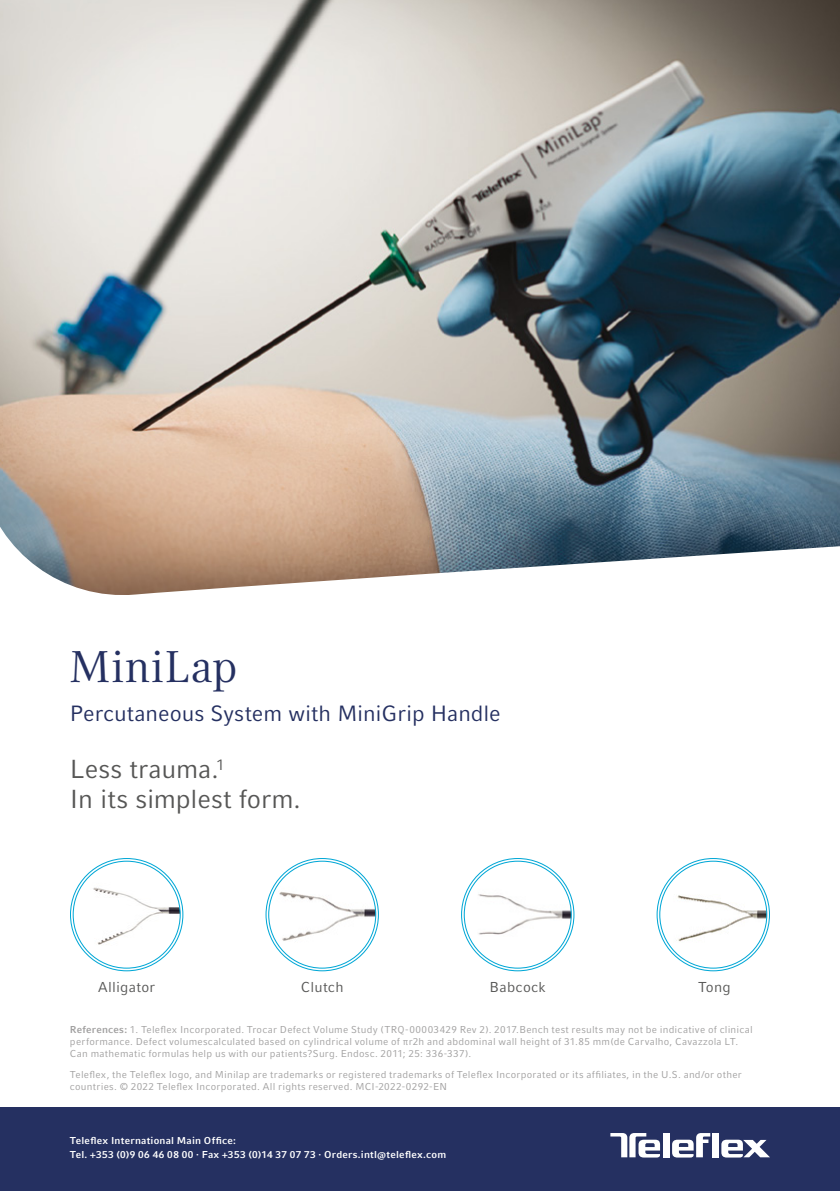
<style>
.page{position:relative;width:840px;height:1191px;background:#fff}
.page>*{position:absolute;margin:0;border:0;box-sizing:border-box;transform-origin:0 0}
.t1{font:44px "Compatil Text LT Pro";letter-spacing:.025em;color:#253061}
.t2{font:26px/30px "Compatil Fact LT Pro";letter-spacing:-.005em;color:#575756}
.t3{font:22px "Compatil Fact LT Pro";color:#253061}
.t4{font:14.4px "Compatil Fact LT Pro";letter-spacing:.02em;color:#575756}
.t5{font:10px/12px "Compatil Fact LT Pro";letter-spacing:.025em;color:#a1a0a0}
.t6{font:700 10px/14px "Compatil Fact LT Pro";letter-spacing:.02em;color:#fff}
.s1{font-weight:700}
</style>
<div class="page">
<img style="left:0;top:0;width:839px;height:427px">
<div style="left:0;top:1108px;width:839px;height:83px;background:#253061"></div>
<svg style="left:0;top:427px;width:839px;height:168px;background:#aaa49f"></svg>
<img style="left:93px;top:882px;width:87px;height:64px">
<img style="left:478px;top:889px;width:93px;height:50px">
<img style="left:276px;top:886px;width:99px;height:57px">
<img style="left:662px;top:886px;width:104px;height:63px">
<div style="left:711px;top:1133px;width:7px;height:24px;background:#fff"></div>
<svg style="left:672px;top:1133px;width:37px;height:24px"></svg>
<div style="left:662px;top:1133px;width:7px;height:24px;background:#fff"></div>
<svg style="left:721px;top:1139px;width:48px;height:18px"></svg>
<svg style="left:610px;top:1133px;width:49px;height:24px"></svg>
<h1 class="t1" style="left:70px;top:641px;width:169px">MiniLap</h1>
<h3 class="t3" style="left:70px;top:700px;width:432px">Percutaneous System with MiniGrip Handle</h3>
<h2 class="t2" style="left:70px;top:754px;width:232px">Less trauma.<sup>1<br></sup>In its simplest form.</h2>
<h3 class="t4" style="left:98px;top:978px;width:58px">Alligator</h3>
<h3 class="t4" style="left:301px;top:978px;width:44px">Clutch</h3>
<h3 class="t4" style="left:489px;top:978px;width:58px">Babcock</h3>
<h3 class="t4" style="left:697px;top:978px;width:34px">Tong</h3>
<p class="t5" style="left:70px;top:1023px;width:684px"><span class="s1">References:</span> 1. Teleflex Incorporated. Trocar Defect Volume Study (TRQ-00003429 Rev 2). 2017.Bench test results may not be indicative of clinical performance. Defect volumescalculated based on cylindrical volume of πr2h and abdominal wall height of 31.85 mm(de Carvalho, Cavazzola LT.<br>Can mathematic formulas help us with our patients?Surg. Endosc. 2011; 25: 336-337).</p>
<p class="t5" style="left:70px;top:1068px;width:672px">Teleflex, the Teleflex logo, and Minilap are trademarks or registered trademarks of Teleflex Incorporated or its affiliates, in the U.S. and/or other countries. © 2022 Teleflex Incorporated. All rights reserved. MCI-2022-0292-EN</p>
<p class="t6" style="left:70px;top:1133px;width:377px">Teleflex International Main Office:<br>Tel. +353 (0)9 06 46 08 00 · Fax +353 (0)14 37 07 73 · Orders.intl@teleflex.com</p>
</div>
